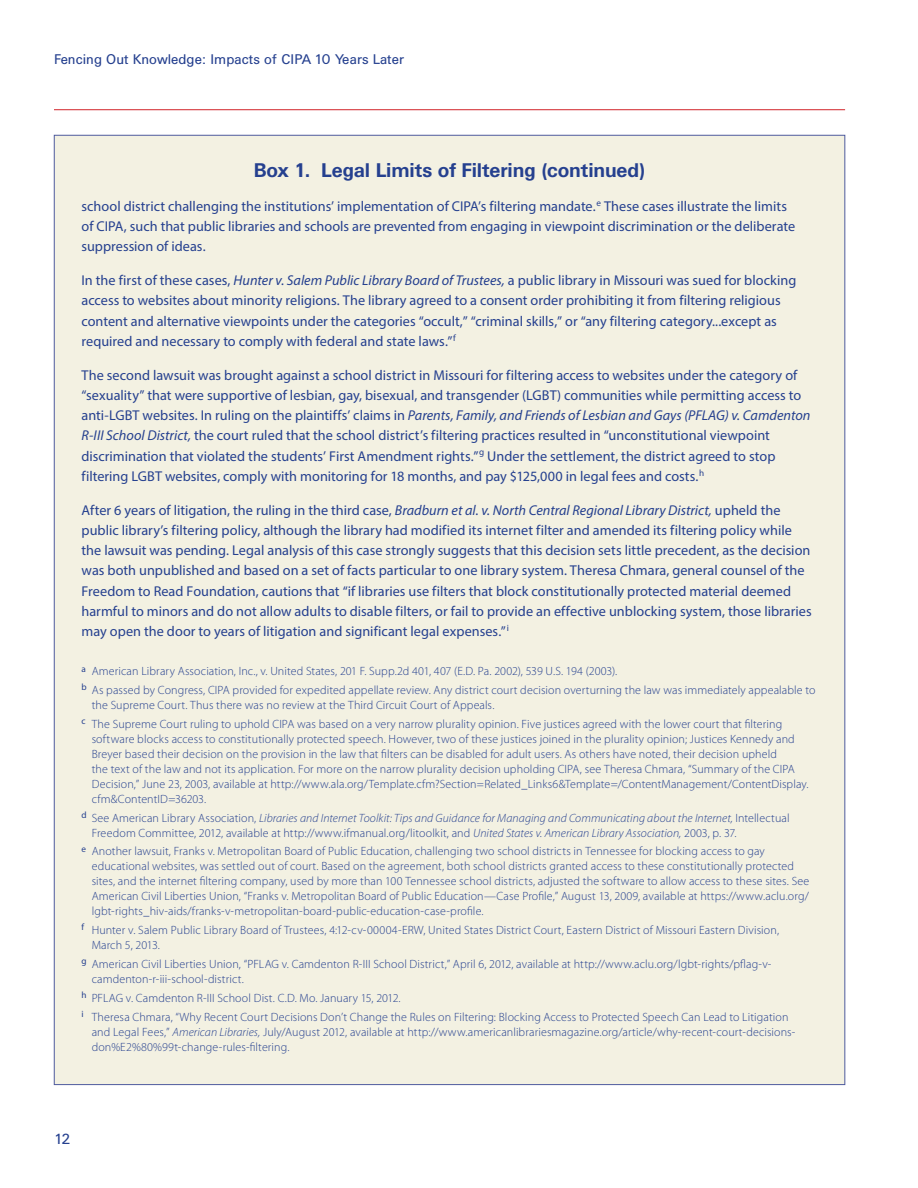
<style>
.page{position:relative;width:918px;height:1188px;background:#fff}
.page>*{position:absolute;margin:0;border:0;box-sizing:border-box;transform-origin:0 0}
.t1{font:700 19.5px "Univers PPP";letter-spacing:-.005em;color:#25408f}
.t2{font:14.7px "Univers PPP";color:#25408f}
.t3{font:14.25px/20.2px "Myriad Pro";color:#25408f}
.t4{font:13.8px "Univers PPP";color:#25408f}
.t5{font:300 12px/15px "Myriad Pro";letter-spacing:.01em;color:#25408f}
.t6{font:italic 300 12px/15px "Myriad Pro";letter-spacing:.01em;color:#25408f}
.s1{font-style:italic}
.s2{font-style:normal}
</style>
<div class="page">
<hr style="left:54px;top:109px;width:791px;height:1px;background:#d2232a">
<div style="left:54px;top:135px;width:791px;height:950px;background:#f3f1e2"></div>
<p class="t4" style="left:54px;top:52px;width:352px">Fencing Out Knowledge: Impacts of CIPA 10 Years Later</p>
<h1 class="t1" style="left:254px;top:159px;width:393px">Box 1. Legal Limits of Filtering (continued)</h1>
<p class="t3" style="left:82px;top:196px;width:715px">school district challenging the institutions’ implementation of CIPA’s filtering mandate.<sup>e</sup> These cases illustrate the limits of CIPA, such that public libraries and schools are prevented from engaging in viewpoint discrimination or the deliberate suppression of ideas.</p>
<p class="t3" style="left:82px;top:270px;width:716px">In the first of these cases, <span class="s1">Hunter v. Salem Public Library Board of Trustees,</span> a public library in Missouri was sued for blocking access to websites about minority religions. The library agreed to a consent order prohibiting it from filtering religious content and alternative viewpoints under the categories “occult,” “criminal skills,” or “any filtering category...except as required and necessary to comply with federal and state laws.”<sup>f</sup></p>
<p class="t3" style="left:82px;top:364px;width:730px">The second lawsuit was brought against a school district in Missouri for filtering access to websites under the category of “sexuality” that were supportive of lesbian, gay, bisexual, and transgender (LGBT) communities while permitting access to anti-LGBT websites. In ruling on the plaintiffs’ claims in <span class="s1">Parents, Family, and Friends of Lesbian and Gays (PFLAG) v. Camdenton R-III School District,</span> the court ruled that the school district’s filtering practices resulted in “unconstitutional viewpoint discrimination that violated the students’ First Amendment rights.”<sup>g</sup> Under the settlement, the district agreed to stop filtering LGBT websites, comply with monitoring for 18 months, and pay $125,000 in legal fees and costs.<sup>h</sup></p>
<p class="t3" style="left:82px;top:499px;width:732px">After 6 years of litigation, the ruling in the third case, <span class="s1">Bradburn et al. v. North Central Regional Library District,</span> upheld the public library’s filtering policy, although the library had modified its internet filter and amended its filtering policy while the lawsuit was pending. Legal analysis of this case strongly suggests that this decision sets little precedent, as the decision was both unpublished and based on a set of facts particular to one library system. Theresa Chmara, general counsel of the Freedom to Read Foundation, cautions that “if libraries use filters that block constitutionally protected material deemed harmful to minors and do not allow adults to disable filters, or fail to provide an effective unblocking system, those libraries may open the door to years of litigation and significant legal expenses.”<sup>i</sup></p>
<p class="t5" style="left:82px;top:662px;width:736px;line-height:18.8px"><sup>a</sup> American Library Association, Inc., v. United States, 201 F. Supp.2d 401, 407 (E.D. Pa. 2002), 539 U.S. 194 (2003).<br><sup>b</sup> As passed by Congress, CIPA provided for expedited appellate review. Any district court decision overturning the law was immediately appealable to</p>
<p class="t5" style="left:82px;top:696px;width:702px;line-height:18.8px;text-indent:10px">the Supreme Court. Thus there was no review at the Third Circuit Court of Appeals.<br><sup>c</sup> The Supreme Court ruling to uphold CIPA was based on a very narrow plurality opinion. Five justices agreed with the lower court that filtering</p>
<p class="t5" style="left:92px;top:732px;width:718px">software blocks access to constitutionally protected speech. However, two of these justices joined in the plurality opinion; Justices Kennedy and Breyer based their decision on the provision in the law that filters can be disabled for adult users. As others have noted, their decision upheld<br>the text of the law and not its application. For more on the narrow plurality decision upholding CIPA, see Theresa Chmara, “Summary of the CIPA Decision,” June 23, 2003, available at http://www.ala.org/Template.cfm?Section=Related_Links6&amp;Template=/ContentManagement/ContentDisplay. cfm&amp;ContentID=36203.</p>
<p class="t6" style="left:92px;top:810px;width:699px;text-indent:-10px"><sup>d</sup> <span class="s2">See American Library Association,</span> Libraries and Internet Toolkit: Tips and Guidance for Managing and Communicating about the Internet, <span class="s2">Intellectual<br>Freedom Committee, 2012, available at http://www.ifmanual.org/litoolkit, and</span> United States v. American Library Association, <span class="s2">2003, p. 37.</span></p>
<p class="t5" style="left:92px;top:844px;width:719px;text-indent:-10px"><sup>e</sup> Another lawsuit, Franks v. Metropolitan Board of Public Education, challenging two school districts in Tennessee for blocking access to gay educational websites, was settled out of court. Based on the agreement, both school districts granted access to these constitutionally protected sites, and the internet filtering company, used by more than 100 Tennessee school districts, adjusted the software to allow access to these sites. See American Civil Liberties Union, “Franks v. Metropolitan Board of Public Education—Case Profile,” August 13, 2009, available at https://www.aclu.org/ lgbt-rights_hiv-aids/franks-v-metropolitan-board-public-education-case-profile.</p>
<p class="t5" style="left:92px;top:923px;width:689px;text-indent:-10px"><sup>f</sup> Hunter v. Salem Public Library Board of Trustees, 4:12-cv-00004-ERW, United States District Court, Eastern District of Missouri Eastern Division,<br>March 5, 2013.</p>
<p class="t5" style="left:92px;top:957px;width:681px;text-indent:-10px"><sup>g</sup> American Civil Liberties Union, “PFLAG v. Camdenton R-III School District,” April 6, 2012, available at http://www.aclu.org/lgbt-rights/pflag-v&shy;camdenton-r-iii-school-district.</p>
<p class="t5" style="left:82px;top:989px;width:708px;line-height:18.8px"><sup>h</sup> PFLAG v. Camdenton R-III School Dist. C.D. Mo. January 15, 2012.<br><sup>i</sup> Theresa Chmara, “Why Recent Court Decisions Don’t Change the Rules on Filtering: Blocking Access to Protected Speech Can Lead to Litigation</p>
<p class="t5" style="left:92px;top:1024px;width:705px">and Legal Fees,” <span class="s1">American Libraries,</span> July/August 2012, available at http://www.americanlibrariesmagazine.org/article/why-recent-court-decisions&shy;don%E2%80%99t-change-rules-filtering.</p>
<p class="t2" style="left:54px;top:1131px;width:18px">12</p>
</div>
